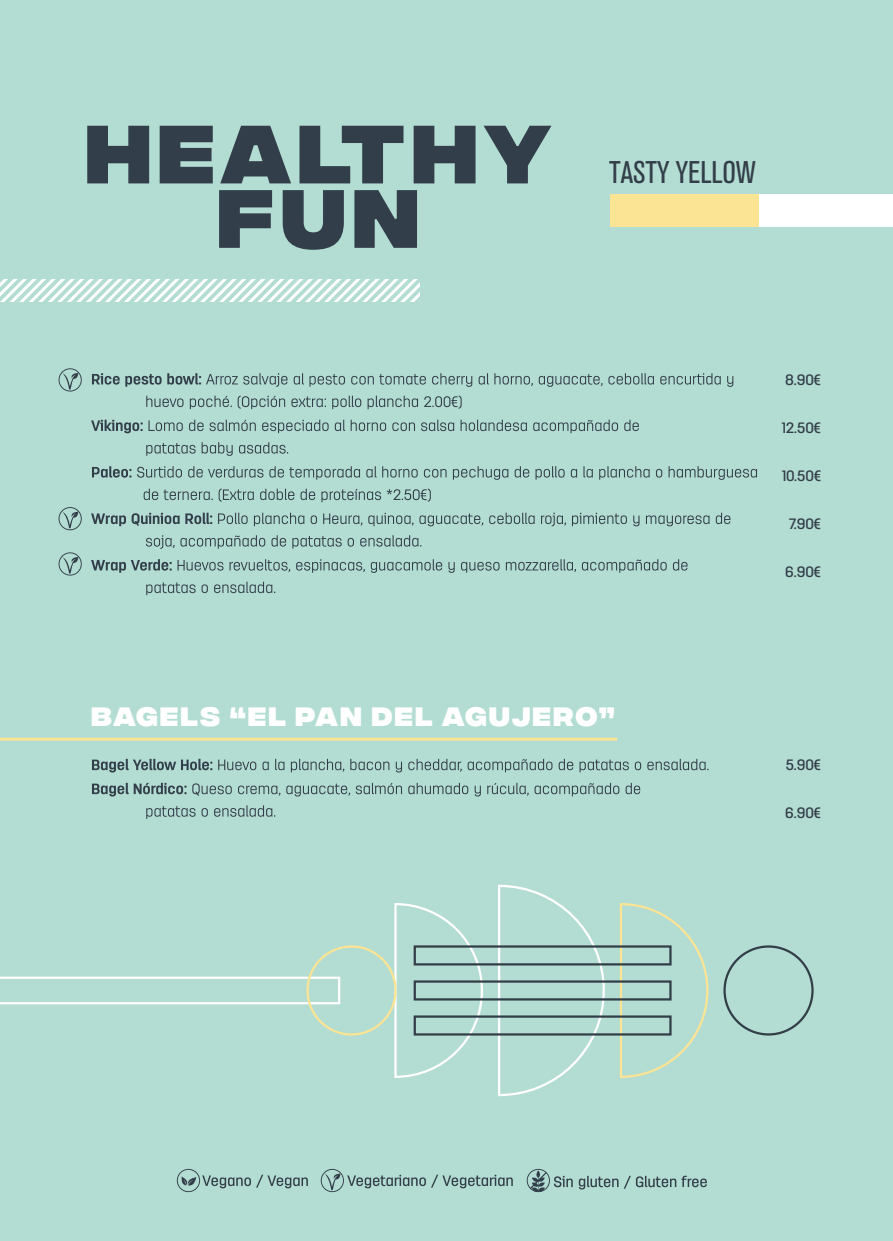
<style>
.page{position:relative;width:893px;height:1241px;background:#b3dcd2}
.page>*{position:absolute;margin:0;border:0;box-sizing:border-box;transform-origin:0 0}
.t1{font:800 82.5px/64.3px "Integral CF";letter-spacing:.075em;color:#323e49;text-align:center}
.t2{font:condensed 31.05px "Akzidenz Grotesk BQ";color:#323e48}
.t3{font:800 26.55px "Integral CF";letter-spacing:.075em;color:#fff}
.t4{font:500 15px "Antartida";color:#323e49}
</style>
<div class="page">
<svg style="left:0;top:280px;width:419px;height:22px"></svg>
<hr style="left:0;top:738px;width:617px;height:3px;background:#fce495">
<svg style="left:92px;top:373px;width:641px;height:14px"></svg>
<svg style="left:146px;top:396px;width:316px;height:13px"></svg>
<svg style="left:91px;top:420px;width:548px;height:13px"></svg>
<svg style="left:146px;top:442px;width:142px;height:14px"></svg>
<svg style="left:92px;top:466px;width:665px;height:14px"></svg>
<svg style="left:144px;top:489px;width:287px;height:13px"></svg>
<svg style="left:91px;top:513px;width:121px;height:13px"></svg>
<svg style="left:218px;top:513px;width:512px;height:13px"></svg>
<svg style="left:146px;top:535px;width:275px;height:14px"></svg>
<svg style="left:91px;top:559px;width:81px;height:14px"></svg>
<svg style="left:178px;top:559px;width:509px;height:14px"></svg>
<svg style="left:146px;top:582px;width:129px;height:13px"></svg>
<svg style="left:92px;top:759px;width:120px;height:13px"></svg>
<svg style="left:218px;top:759px;width:491px;height:13px"></svg>
<svg style="left:92px;top:783px;width:548px;height:13px"></svg>
<svg style="left:146px;top:805px;width:129px;height:14px"></svg>
<svg style="left:59px;top:368px;width:23px;height:24px"></svg>
<svg style="left:59px;top:507px;width:23px;height:23px"></svg>
<svg style="left:59px;top:552px;width:23px;height:24px"></svg>
<div style="left:743px;top:194px;width:150px;height:32px;background:#fff"></div>
<div style="left:610px;top:194px;width:148px;height:32px;background:#fce495"></div>
<svg style="left:0;top:977px;width:340px;height:27px"></svg>
<svg style="left:393px;top:903px;width:91px;height:175px"></svg>
<svg style="left:619px;top:903px;width:90px;height:175px"></svg>
<svg style="left:497px;top:884px;width:109px;height:213px"></svg>
<div style="left:414px;top:1015px;width:258px;height:21px;border:2px solid #323e48"></div>
<div style="left:414px;top:980px;width:258px;height:20px;border:2px solid #323e48"></div>
<div style="left:414px;top:945px;width:258px;height:20px;border:2px solid #323e48"></div>
<div style="left:306px;top:945px;width:91px;height:91px;border:2px solid #fce495;border-radius:50%"></div>
<div style="left:723px;top:945px;width:91px;height:91px;border:2px solid #323e48;border-radius:50%"></div>
<svg style="left:177px;top:1169px;width:131px;height:23px"></svg>
<svg style="left:321px;top:1169px;width:192px;height:23px"></svg>
<svg style="left:527px;top:1169px;width:180px;height:24px"></svg>
<h1 class="t1" style="left:85px;top:130px;width:468px">HEALTHY<br>FUN</h1>
<h2 class="t2" style="left:609px;top:155px;width:148px">TASTY YELLOW</h2>
<p class="t4" style="left:785px;top:371px;width:38px">8.90€</p>
<p class="t4" style="left:782px;top:419px;width:41px">12.50€</p>
<p class="t4" style="left:782px;top:467px;width:41px">10.50€</p>
<p class="t4" style="left:789px;top:515px;width:33px">7.90€</p>
<p class="t4" style="left:785px;top:563px;width:37px">6.90€</p>
<h3 class="t3" style="left:91px;top:701px;width:525px">BAGELS “EL PAN DEL AGUJERO”</h3>
<p class="t4" style="left:786px;top:757px;width:37px">5.90€</p>
<p class="t4" style="left:785px;top:805px;width:37px">6.90€</p>
</div>
